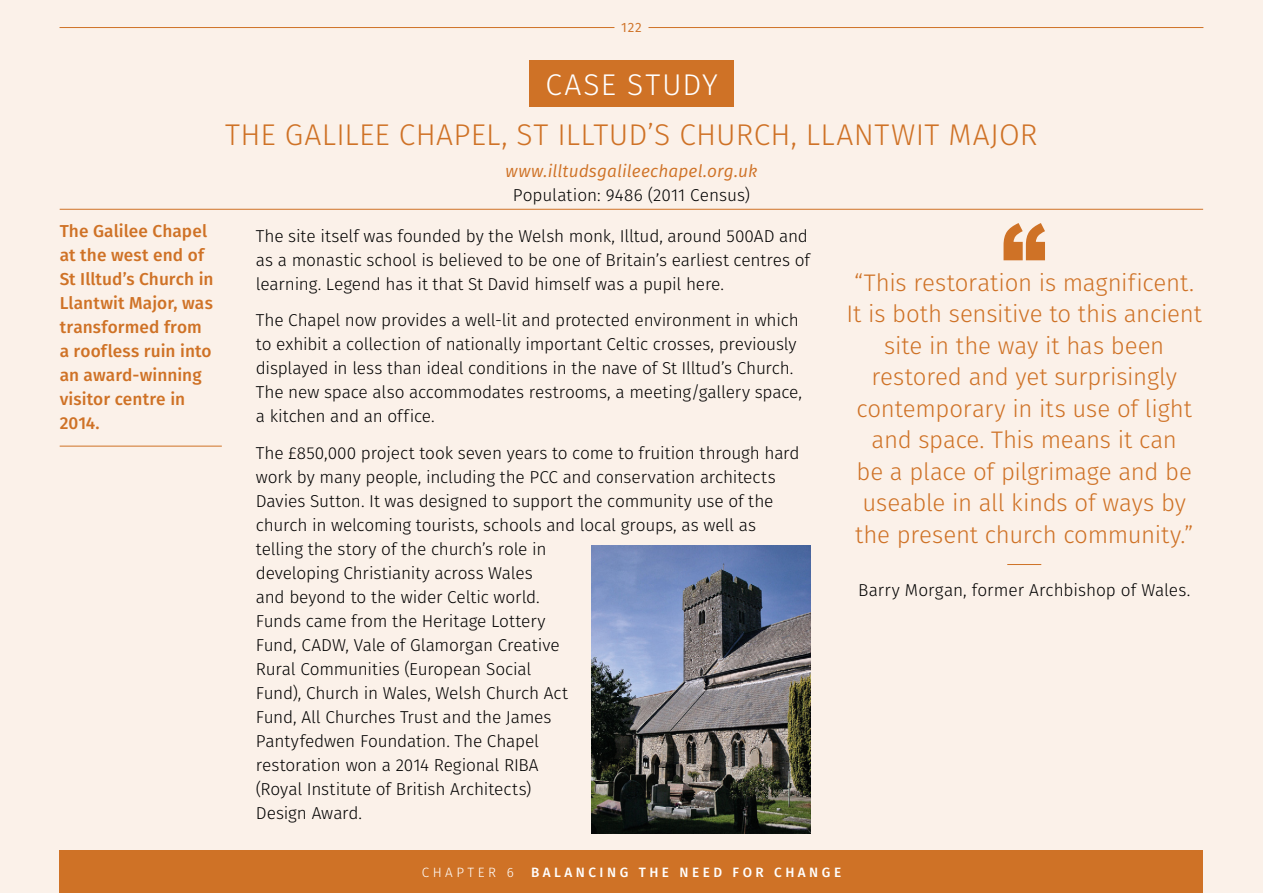
<style>
.page{position:relative;width:1263px;height:893px;background:#fbf1e9}
.page>*{position:absolute;margin:0;border:0;box-sizing:border-box;transform-origin:0 0}
.t1{font:300 30px "Fira Sans";letter-spacing:.01em;color:#cf7226}
.t2{font:300 30px "Fira Sans";letter-spacing:.055em;color:#fff}
.t3{font:300 24px/31.5px "Fira Sans";letter-spacing:-.01em;color:#cf7226;text-align:center}
.t4{font:300 17.25px/24px "Fira Sans";letter-spacing:-.01em;color:#000}
.t5{font:500 17.25px/24px "Fira Sans";letter-spacing:.005em;color:#cf7226}
.t6{font:italic 17.25px "Fira Sans";letter-spacing:.005em;color:#cf7226}
.t7{font:500 13.5px "Fira Sans";letter-spacing:.26em;color:#fff}
.t8{font:300 13.5px "Fira Sans";letter-spacing:.26em;color:#fff}
.t9{font:13.5px "Fira Sans";color:#cf7226}
</style>
<div class="page">
<div style="left:530px;top:60px;width:204px;height:46px;background:#cf7226"></div>
<hr style="left:60px;top:209px;width:1143px;height:1px;background:#cf7226">
<hr style="left:60px;top:446px;width:162px;height:1px;background:#cf7226">
<svg style="left:1003px;top:223px;width:42px;height:37px"></svg>
<hr style="left:1007px;top:564px;width:34px;height:1px;background:#cf7226">
<img style="left:591px;top:545px;width:220px;height:288px">
<hr style="left:60px;top:27px;width:554px;height:1px;background:#cf7226">
<hr style="left:648px;top:27px;width:555px;height:1px;background:#cf7226">
<div style="left:60px;top:850px;width:1143px;height:43px;background:#cf7226"></div>
<p class="t9" style="left:621px;top:17px;width:22px">122</p>
<p class="t5" style="left:60px;top:218px;width:155px">The Galilee Chapel at the west end of<br>St Illtud’s Church in<br>Llantwit Major, was transformed from a roofless ruin into an award-winning visitor centre in<br>2014.</p>
<h1 class="t2" style="left:545px;top:63px;width:174px">CASE STUDY</h1>
<h1 class="t1" style="left:225px;top:113px;width:814px">THE GALILEE CHAPEL, ST ILLTUD’S CHURCH, LLANTWIT MAJOR</h1>
<p class="t6" style="left:505px;top:159px;width:254px">www.illtudsgalileechapel.org.uk</p>
<p class="t4" style="left:513px;top:183px;width:239px">Population: 9486 (2011 Census)</p>
<p class="t4" style="left:256px;top:223px;width:556px;text-align:justify">The site itself was founded by the Welsh monk, Illtud, around 500AD and as a monastic school is believed to be one of Britain’s earliest centres of learning. Legend has it that St David himself was a pupil here.</p>
<p class="t4" style="left:256px;top:308px;width:548px">The Chapel now provides a well-lit and protected environment in which to exhibit a collection of nationally important Celtic crosses, previously displayed in less than ideal conditions in the nave of St Illtud’s Church.<br>The new space also accommodates restrooms, a meeting/gallery space, a kitchen and an office.</p>
<p class="t4" style="left:256px;top:441px;width:545px">The £850,000 project took seven years to come to fruition through hard work by many people, including the PCC and conservation architects Davies Sutton. It was designed to support the community use of the church in welcoming tourists, schools and local groups, as well as telling the story of the church’s role in<br>developing Christianity across Wales<br>and beyond to the wider Celtic world.<br>Funds came from the Heritage Lottery<br>Fund, CADW, Vale of Glamorgan Creative<br>Rural Communities (European Social<br>Fund), Church in Wales, Welsh Church Act<br>Fund, All Churches Trust and the James<br>Pantyfedwen Foundation. The Chapel<br>restoration won a 2014 Regional RIBA<br>(Royal Institute of British Architects)<br>Design Award.</p>
<p class="t3" style="left:846px;top:267px;width:357px">“This restoration is magnificent.<br>It is both sensitive to this ancient site in the way it has been restored and yet surprisingly contemporary in its use of light and space. This means it can<br>be a place of pilgrimage and be useable in all kinds of ways by the present church community.”</p>
<p class="t4" style="left:858px;top:578px;width:334px">Barry Morgan, former Archbishop of Wales.</p>
<p class="t8" style="left:422px;top:862px;width:94px">CHAPTER 6</p>
<p class="t7" style="left:531px;top:861px;width:311px">BALANCING THE NEED FOR CHANGE</p>
</div>
